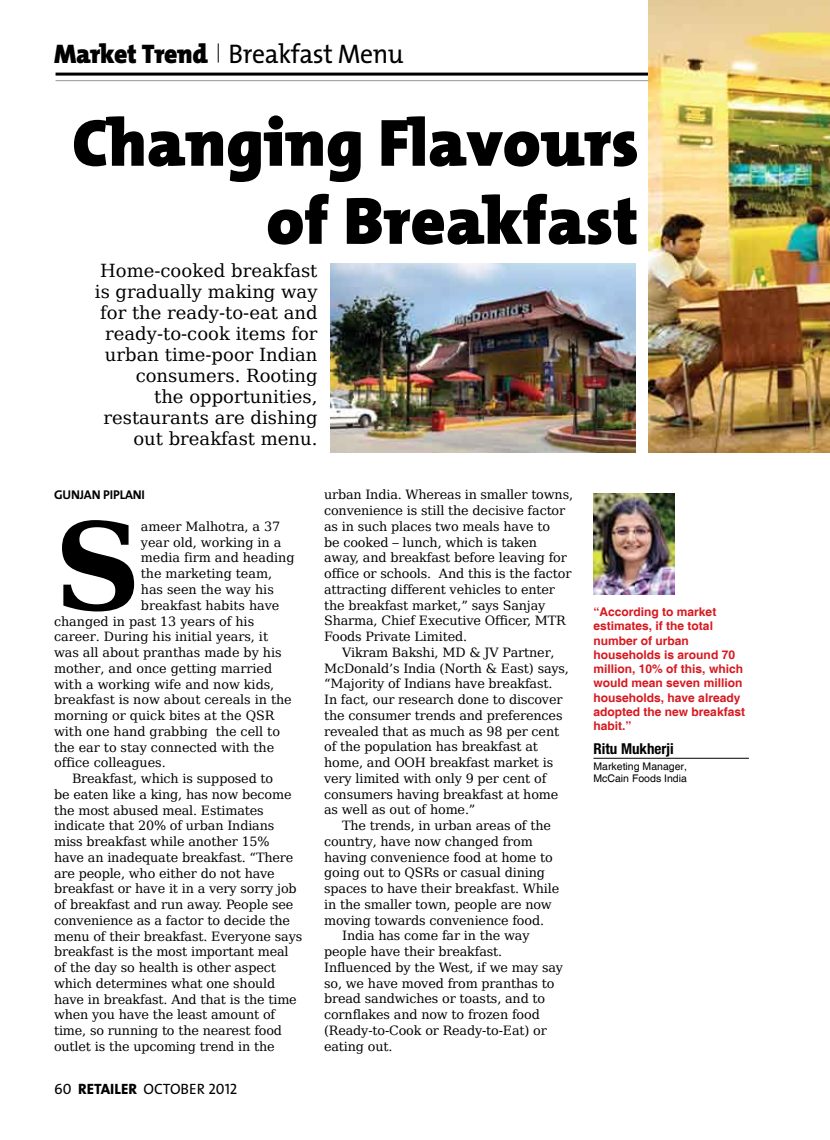
<style>
.page{position:relative;width:830px;height:1140px;background:#fff}
.page>*{position:absolute;margin:0;border:0;box-sizing:border-box;transform-origin:0 0}
.t1{font:700 120.75px "Bitstream Vera Serif";color:#000}
.t2{font:900 67.5px/78px "The Mix";color:#000;text-align:right}
.t3{font:27px "The Mix";letter-spacing:-.015em;color:#000;scale:.95 1}
.t4{font:18px/21px "Bitstream Vera Serif";color:#000;text-align:right}
.t5{font:15px "The Mix Caps";color:#000}
.t6{font:700 condensed 15px "Helvetica Neue";color:#000}
.t7{font:12.75px/15.8px "Bitstream Vera Serif";letter-spacing:-.01em;color:#000}
.t8{font:12.75px "The Mix Bold Caps";letter-spacing:-.01em;color:#000}
.t9{font:700 12px/14.2px "Helvetica";color:#d71920}
.t10{font:10.5px/12px "Helvetica";color:#000}
.s1{font-weight:900}
.s2{font-family:"The Mix";font-weight:800}
</style>
<div class="page">
<svg style="left:218px;top:43px;width:1px;height:20px"></svg>
<img style="left:593px;top:494px;width:81px;height:100px">
<hr style="left:593px;top:758px;width:155px;height:1px;background:#000">
<hr style="left:55px;top:73px;width:774px;height:3px;background:#000">
<hr style="left:55px;top:80px;width:774px;height:1px;background:#939598">
<img style="left:330px;top:263px;width:304px;height:189px">
<img style="left:648px;top:0;width:181px;height:452px">
<h3 class="t3" style="left:54px;top:31px;width:369px"><span class="s1">Market Trend</span> Breakfast Menu</h3>
<h2 class="t2" style="left:72px;top:103px;width:567px">Changing Flavours of Breakfast</h2>
<h3 class="t4" style="left:95px;top:260px;width:224px">Home-cooked breakfast is gradually making way for the ready-to-eat and ready-to-cook items for urban time-poor Indian consumers. Rooting<br>the opportunities, restaurants are dishing out breakfast menu.</h3>
<p class="t8" style="left:54px;top:484px;width:92px">GUNJAN PIPLANI</p>
<h1 class="t1" style="left:54px;top:496px;width:89px">S</h1>
<p class="t7" style="left:141px;top:518px;width:141px">ameer Malhotra, a 37</p>
<p class="t7" style="left:141px;top:534px;width:142px">year old, working in a</p>
<p class="t7" style="left:141px;top:550px;width:155px">media firm and heading</p>
<p class="t7" style="left:141px;top:566px;width:133px">the marketing team,</p>
<p class="t7" style="left:141px;top:581px;width:134px">has seen the way his</p>
<p class="t7" style="left:141px;top:597px;width:140px">breakfast habits have</p>
<p class="t7" style="left:54px;top:613px;width:201px">changed in past 13 years of his</p>
<p class="t7" style="left:54px;top:629px;width:215px">career. During his initial years, it</p>
<p class="t7" style="left:54px;top:644px;width:229px">was all about pranthas made by his</p>
<p class="t7" style="left:54px;top:660px;width:220px">mother, and once getting married</p>
<p class="t7" style="left:54px;top:676px;width:222px">with a working wife and now kids,</p>
<p class="t7" style="left:54px;top:692px;width:239px">breakfast is now about cereals in the</p>
<p class="t7" style="left:54px;top:707px;width:222px">morning or quick bites at the QSR</p>
<p class="t7" style="left:54px;top:723px;width:227px">with one hand grabbing the cell to</p>
<p class="t7" style="left:54px;top:739px;width:222px">the ear to stay connected with the</p>
<p class="t7" style="left:54px;top:755px;width:113px">office colleagues.</p>
<p class="t7" style="left:72px;top:770px;width:202px">Breakfast, which is supposed to</p>
<p class="t7" style="left:54px;top:786px;width:239px">be eaten like a king, has now become</p>
<p class="t7" style="left:54px;top:802px;width:211px">the most abused meal. Estimates</p>
<p class="t7" style="left:54px;top:818px;width:222px">indicate that 20% of urban Indians</p>
<p class="t7" style="left:54px;top:833px;width:217px">miss breakfast while another 15%</p>
<p class="t7" style="left:54px;top:849px;width:241px">have an inadequate breakfast. “There</p>
<p class="t7" style="left:54px;top:865px;width:222px">are people, who either do not have</p>
<p class="t7" style="left:54px;top:881px;width:244px">breakfast or have it in a very sorry job</p>
<p class="t7" style="left:54px;top:896px;width:241px">of breakfast and run away. People see</p>
<p class="t7" style="left:54px;top:912px;width:237px">convenience as a factor to decide the</p>
<p class="t7" style="left:54px;top:928px;width:249px">menu of their breakfast. Everyone says</p>
<p class="t7" style="left:54px;top:944px;width:236px">breakfast is the most important meal</p>
<p class="t7" style="left:54px;top:959px;width:223px">of the day so health is other aspect</p>
<p class="t7" style="left:54px;top:975px;width:223px">which determines what one should</p>
<p class="t7" style="left:54px;top:991px;width:244px">have in breakfast. And that is the time</p>
<p class="t7" style="left:54px;top:1007px;width:223px">when you have the least amount of</p>
<p class="t7" style="left:54px;top:1022px;width:229px">time, so running to the nearest food</p>
<p class="t7" style="left:54px;top:1038px;width:222px">outlet is the upcoming trend in the</p>
<p class="t5" style="left:54px;top:1076px;width:185px">60 <span class="s2">RETAILER</span> OCTOBER 2012</p>
<p class="t7" style="left:324px;top:487px;width:250px">urban India. Whereas in smaller towns, convenience is still the decisive factor as in such places two meals have to<br>be cooked – lunch, which is taken away, and breakfast before leaving for office or schools. And this is the factor attracting different vehicles to enter the breakfast market,” says Sanjay Sharma, Chief Executive Officer, MTR Foods Private Limited.</p>
<p class="t7" style="left:324px;top:644px;width:246px;text-indent:18px">Vikram Bakshi, MD &amp; JV Partner, McDonald’s India (North &amp; East) says, “Majority of Indians have breakfast.<br>In fact, our research done to discover the consumer trends and preferences revealed that as much as 98 per cent of the population has breakfast at home, and OOH breakfast market is very limited with only 9 per cent of consumers having breakfast at home as well as out of home.”</p>
<p class="t7" style="left:342px;top:818px;width:210px">The trends, in urban areas of the</p>
<p class="t7" style="left:324px;top:833px;width:210px">country, have now changed from</p>
<p class="t7" style="left:324px;top:849px;width:230px">having convenience food at home to</p>
<p class="t7" style="left:324px;top:865px;width:222px">going out to QSRs or casual dining</p>
<p class="t7" style="left:324px;top:881px;width:236px">spaces to have their breakfast. While</p>
<p class="t7" style="left:324px;top:896px;width:229px">in the smaller town, people are now</p>
<p class="t7" style="left:324px;top:912px;width:221px">moving towards convenience food.</p>
<p class="t7" style="left:342px;top:928px;width:189px">India has come far in the way</p>
<p class="t7" style="left:324px;top:944px;width:179px">people have their breakfast.</p>
<p class="t7" style="left:324px;top:959px;width:240px">Influenced by the West, if we may say</p>
<p class="t7" style="left:324px;top:975px;width:232px">so, we have moved from pranthas to</p>
<p class="t7" style="left:324px;top:991px;width:222px">bread sandwiches or toasts, and to</p>
<p class="t7" style="left:324px;top:1006px;width:217px">cornflakes and now to frozen food</p>
<p class="t7" style="left:324px;top:1022px;width:224px">(ready-to-c ook or ready-to-eat) or</p>
<p class="t7" style="left:324px;top:1038px;width:70px">eating out.</p>
<p class="t9" style="left:593px;top:605px;width:153px">“According to market estimates, if the total number of urban households is around 70 million, 10% of this, which would mean seven million households, have already adopted the new breakfast habit.”</p>
<p class="t6" style="left:593px;top:739px;width:82px">Ritu Mukherji</p>
<p class="t10" style="left:593px;top:760px;width:95px">Marketing Manager,<br>McCain Foods India</p>
</div>
